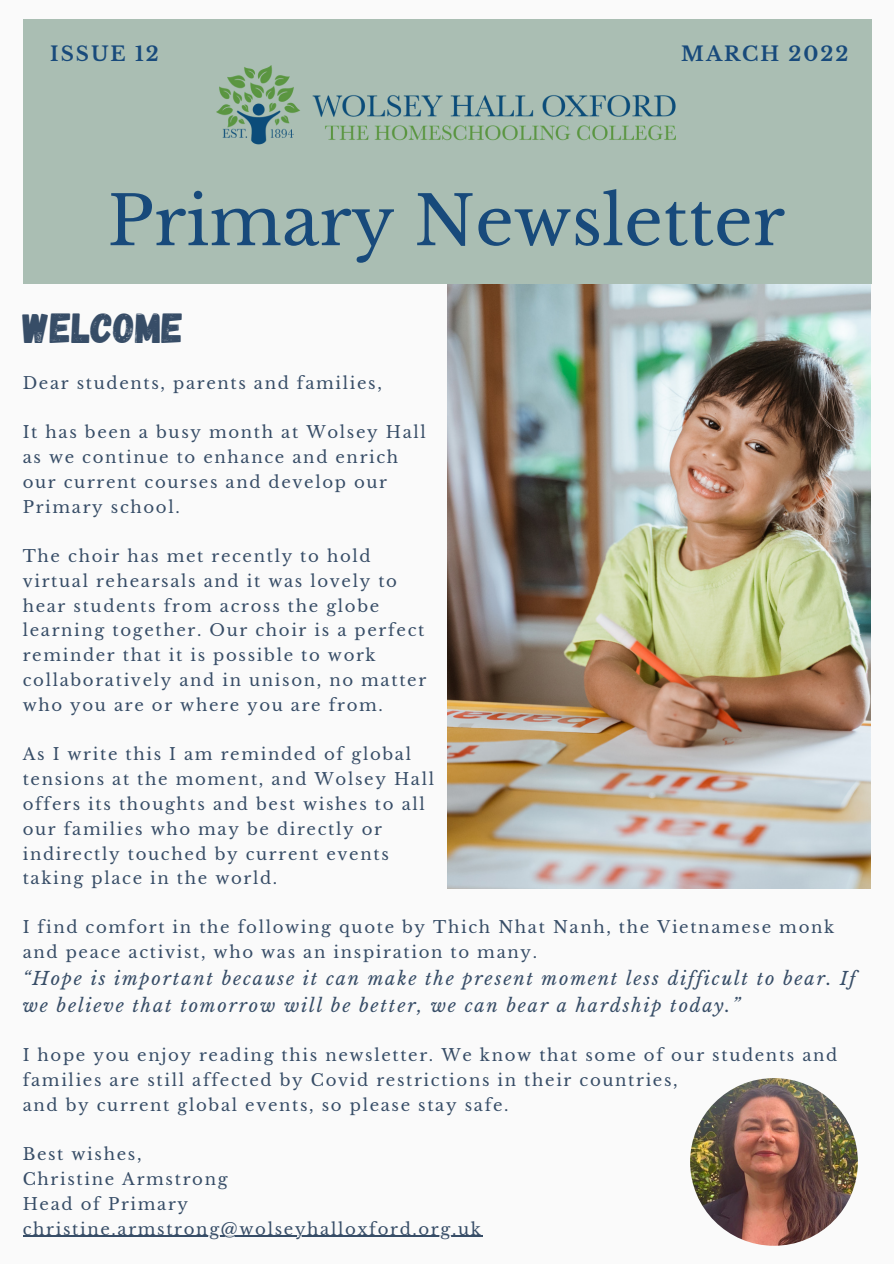
<style>
.page{position:relative;width:894px;height:1264px;background:#fff}
.page>*{position:absolute;margin:0;border:0;box-sizing:border-box;transform-origin:0 0}
.t1{font:67.5px "Libre Baskerville";color:#184a7b}
.t2{font:42px "Gagalin";color:#374d67}
.t3{font:700 19.8px "Libre Baskerville";letter-spacing:.1em;color:#184a7b}
.t4{font:italic 18px/27px "Libre Baskerville";letter-spacing:.1em;color:#374d67}
.t5{font:16.5px/24.8px "Libre Baskerville";letter-spacing:.1em;color:#374d67}
</style>
<div class="page">
<div style="left:0;top:0;width:893px;height:1263px;background:#fafafa"></div>
<img style="left:447px;top:284px;width:423px;height:604px">
<div style="left:23px;top:19px;width:848px;height:265px;background:#aabeb3"></div>
<img style="left:216px;top:65px;width:460px;height:79px">
<img style="left:690px;top:1078px;width:167px;height:167px;border-radius:50%">
<hr style="left:23px;top:1235px;width:459px;height:1px;background:#374d67">
<p class="t3" style="left:50px;top:41px;width:110px">ISSUE 12</p>
<p class="t3" style="left:681px;top:41px;width:168px">MARCH 2022</p>
<p class="t1" style="left:107px;top:180px;width:678px">Primary Newsletter</p>
<p class="t2" style="left:23px;top:301px;width:162px">WELCOME</p>
<p class="t5" style="left:23px;top:370px;width:360px">Dear students, parents and families,</p>
<p class="t5" style="left:23px;top:420px;width:404px">It has been a busy month at Wolsey Hall as we continue to enhance and enrich our current courses and develop our<br>Primary school.</p>
<p class="t5" style="left:23px;top:544px;width:405px">The choir has met recently to hold virtual rehearsals and it was lovely to hear students from across the globe learning together. Our choir is a perfect reminder that it is possible to work collaboratively and in unison, no matter who you are or where you are from.</p>
<p class="t5" style="left:23px;top:742px;width:413px">As I write this I am reminded of global tensions at the moment, and Wolsey Hall offers its thoughts and best wishes to all our families who may be directly or indirectly touched by current events taking place in the world.</p>
<p class="t5" style="left:23px;top:914px;width:812px">I find comfort in the following quote by Thich Nhat Nanh, the Vietnamese monk and peace activist, who was an inspiration to many.</p>
<p class="t4" style="left:23px;top:964px;width:834px">“Hope is important because it can make the present moment less difficult to bear. If we believe that tomorrow will be better, we can bear a hardship today.”</p>
<p class="t5" style="left:23px;top:1043px;width:816px">I hope you enjoy reading this newsletter. We know that some of our students and families are still affected by Covid restrictions in their countries,</p>
<p class="t5" style="left:23px;top:1092px;width:487px">and by current global events, so please stay safe.</p>
<p class="t5" style="left:23px;top:1142px;width:120px">Best wishes,</p>
<p class="t5" style="left:23px;top:1166px;width:206px">Christine Armstrong</p>
<p class="t5" style="left:23px;top:1191px;width:167px">Head of Primary</p>
<p class="t5" style="left:23px;top:1216px;width:459px">christine.armstrong@wolseyhalloxford.org.uk</p>
</div>
